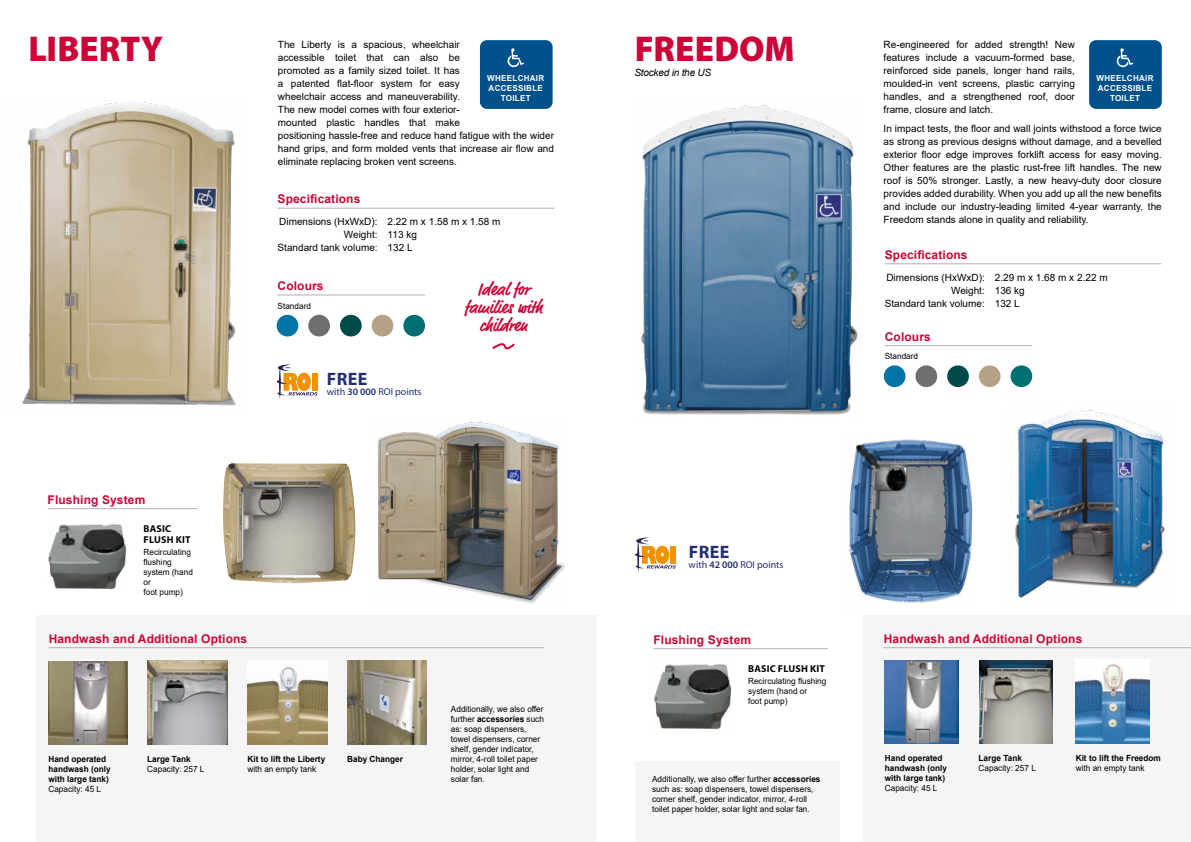
<style>
.page{position:relative;width:1191px;height:842px;background:#fff}
.page>*{position:absolute;margin:0;border:0;box-sizing:border-box;transform-origin:0 0}
.t1{font:900 36px "Myriad Pro";color:#ca0538}
.t2{font:700 18px/18px "Market Pro";color:#ca0538;text-align:center}
.t3{font:700 18px "Myriad Pro";letter-spacing:.02em;color:#232d71}
.t4{font:700 12px "Arial";letter-spacing:.01em;color:#ca0538}
.t5{font:10px/13px "Arial";color:#000;text-align:justify}
.t6{font:10px "Myriad Pro";color:#232d71}
.t7{font:700 10px/11px "Myriad Pro";letter-spacing:.02em;color:#000}
.t8{font:italic 10px "Arial";letter-spacing:-.02em;color:#000}
.t9{font:8.5px/10px "Arial";color:#000}
.t10{font:700 8.5px/10px "Arial";color:#000}
.t11{font:700 8.3px/9.9px "Arial";letter-spacing:.035em;color:#fff;text-align:center}
.s1{font-weight:600}
.s2{font-weight:700}
</style>
<div class="page">
<div style="left:36px;top:615px;width:560px;height:227px;background:#f5f5f5"></div>
<img style="left:248px;top:667px;width:79px;height:77px">
<img style="left:48px;top:661px;width:80px;height:83px">
<img style="left:148px;top:661px;width:79px;height:83px">
<img style="left:378px;top:422px;width:187px;height:182px">
<img style="left:223px;top:463px;width:133px;height:120px">
<img style="left:48px;top:524px;width:79px;height:66px">
<img style="left:347px;top:661px;width:80px;height:83px">
<img style="left:22px;top:102px;width:214px;height:304px">
<img style="left:228px;top:321px;width:8px;height:24px">
<div style="left:863px;top:615px;width:328px;height:227px;background:#f5f5f5"></div>
<img style="left:884px;top:661px;width:74px;height:83px">
<img style="left:979px;top:660px;width:73px;height:84px">
<img style="left:1075px;top:664px;width:74px;height:79px">
<img style="left:654px;top:664px;width:78px;height:66px">
<img style="left:1015px;top:410px;width:150px;height:188px">
<img style="left:849px;top:439px;width:124px;height:164px">
<img style="left:641px;top:105px;width:217px;height:310px">
<div style="left:277px;top:315px;width:21px;height:21px;background:#0074a4;border-radius:50%"></div>
<div style="left:308px;top:315px;width:22px;height:21px;background:#706f6f;border-radius:50%"></div>
<div style="left:340px;top:315px;width:22px;height:21px;background:#004a4b;border-radius:50%"></div>
<div style="left:372px;top:315px;width:21px;height:21px;background:#b5a286;border-radius:50%"></div>
<div style="left:403px;top:315px;width:22px;height:21px;background:#006e73;border-radius:50%"></div>
<hr style="left:277px;top:208px;width:277px;height:1px;background:#b3b2b2">
<hr style="left:277px;top:294px;width:148px;height:1px;background:#b3b2b2">
<svg style="left:277px;top:364px;width:40px;height:35px"></svg>
<div style="left:480px;top:40px;width:72px;height:69px;background:#00508c;border-radius:7px"></div>
<svg style="left:507px;top:48px;width:17px;height:19px"></svg>
<hr style="left:49px;top:647px;width:495px;height:1px;background:#b3b2b2">
<hr style="left:48px;top:508px;width:150px;height:1px;background:#b3b2b2">
<svg style="left:492px;top:343px;width:23px;height:7px"></svg>
<div style="left:883px;top:365px;width:22px;height:22px;background:#0074a4;border-radius:50%"></div>
<div style="left:915px;top:365px;width:22px;height:22px;background:#706f6f;border-radius:50%"></div>
<div style="left:947px;top:365px;width:22px;height:22px;background:#004a4b;border-radius:50%"></div>
<div style="left:979px;top:365px;width:21px;height:22px;background:#b5a286;border-radius:50%"></div>
<div style="left:1010px;top:365px;width:22px;height:22px;background:#006e73;border-radius:50%"></div>
<hr style="left:884px;top:263px;width:277px;height:1px;background:#b3b2b2">
<hr style="left:884px;top:345px;width:148px;height:1px;background:#b3b2b2">
<svg style="left:635px;top:537px;width:41px;height:35px"></svg>
<div style="left:1089px;top:40px;width:72px;height:69px;background:#00508c;border-radius:7px"></div>
<svg style="left:1116px;top:48px;width:17px;height:19px"></svg>
<hr style="left:883px;top:647px;width:308px;height:1px;background:#b3b2b2">
<hr style="left:653px;top:648px;width:174px;height:1px;background:#b3b2b2">
<div style="left:635px;top:762px;width:204px;height:80px;background:#f5f5f5"></div>
<h1 class="t1" style="left:29px;top:25px;width:136px">LIBERTY</h1>
<p class="t5" style="left:278px;top:38px;width:277px;text-align:left">The Liberty is a spacious, wheelchair<br>accessible toilet that can also be<br>promoted as a family sized toilet. It has<br>a patented flat-floor system for easy<br>wheelchair access and maneuverability.<br>The new model comes with four exterior-<br>mounted plastic handles that make<br>positioning hassle-free and reduce hand fatigue with the wider hand grips, and form molded vents that increase air flow and eliminate replacing broken vent screens.</p>
<p class="t4" style="left:277px;top:191px;width:84px">Specifications</p>
<p class="t5" style="left:279px;top:215px;width:223px">Dimensions (HxWxD): 2.22 m x 1.58 m x 1.58 m</p>
<p class="t5" style="left:344px;top:228px;width:74px">Weight: 113 kg</p>
<p class="t5" style="left:277px;top:241px;width:137px">Standard tank volume: 132 L</p>
<p class="t4" style="left:277px;top:278px;width:48px">Colours</p>
<p class="t9" style="left:277px;top:301px;width:35px">Standard</p>
<p class="t11" style="left:487px;top:73px;width:58px">WHEELCHAIR<br>ACCESSIBLE<br>TOILET</p>
<h2 class="t2" style="left:464px;top:281px;width:79px">Ideal for families with children</h2>
<h2 class="t3" style="left:327px;top:367px;width:42px">FREE</h2>
<p class="t6" style="left:327px;top:386px;width:96px">with <span class="s1">30 000</span> ROI points</p>
<p class="t4" style="left:48px;top:491px;width:99px">Flushing System</p>
<p class="t7" style="left:144px;top:522px;width:49px">BASIC<br>FLUSH KIT</p>
<p class="t9" style="left:143px;top:547px;width:51px">Recirculating flushing system (hand or<br>foot pump)</p>
<p class="t4" style="left:49px;top:630px;width:200px">Handwash and Additional Options</p>
<p class="t10" style="left:48px;top:754px;width:64px">Hand operated handwash (only with large tank)</p>
<p class="t9" style="left:48px;top:784px;width:54px">Capacity: 45 L</p>
<p class="t10" style="left:147px;top:754px;width:45px">Large Tank</p>
<p class="t9" style="left:147px;top:764px;width:59px">Capacity: 257 L</p>
<p class="t10" style="left:247px;top:754px;width:79px">Kit to lift the Liberty</p>
<p class="t9" style="left:247px;top:763px;width:70px">with an empty tank</p>
<p class="t10" style="left:347px;top:754px;width:57px">Baby Changer</p>
<p class="t9" style="left:451px;top:703px;width:95px">Additionally, we also offer further <span class="s2">accessories</span> such as: soap dispensers, towel dispensers, corner shelf, gender indicator, mirror, 4-roll toilet paper holder, solar light and solar fan.</p>
<h1 class="t1" style="left:635px;top:25px;width:161px">FREEDOM</h1>
<p class="t5" style="left:883px;top:38px;width:193px">Re-engineered for added strength! New features include a vacuum-formed base, reinforced side panels, longer hand rails, moulded-in vent screens, plastic carrying handles, and a strengthened roof, door frame, closure and latch.</p>
<p class="t5" style="left:883px;top:122px;width:280px">In impact tests, the floor and wall joints withstood a force twice as strong as previous designs without damage, and a bevelled exterior floor edge improves forklift access for easy moving.<br>Other features are the plastic rust-free lift handles. The new roof is 50% stronger. Lastly, a new heavy-duty door closure provides added durability. When you add up all the new benefits and include our industry-leading limited 4-year warranty, the Freedom stands alone in quality and reliability.</p>
<p class="t4" style="left:884px;top:246px;width:84px">Specifications</p>
<p class="t5" style="left:886px;top:270px;width:223px">Dimensions (HxWxD): 2.29 m x 1.68 m x 2.22 m</p>
<p class="t5" style="left:951px;top:283px;width:75px">Weight: 136 kg</p>
<p class="t5" style="left:884px;top:296px;width:137px">Standard tank volume: 132 L</p>
<p class="t4" style="left:884px;top:328px;width:48px">Colours</p>
<p class="t9" style="left:884px;top:351px;width:35px">Standard</p>
<p class="t8" style="left:634px;top:66px;width:78px">Stocked in the US</p>
<p class="t11" style="left:1096px;top:73px;width:58px">WHEELCHAIR<br>ACCESSIBLE<br>TOILET</p>
<h2 class="t3" style="left:689px;top:540px;width:42px">FREE</h2>
<p class="t6" style="left:688px;top:559px;width:96px">with <span class="s1">42 000</span> ROI points</p>
<p class="t4" style="left:653px;top:631px;width:99px">Flushing System</p>
<p class="t4" style="left:883px;top:630px;width:200px">Handwash and Additional Options</p>
<p class="t7" style="left:748px;top:662px;width:78px">BASIC FLUSH KIT</p>
<p class="t9" style="left:748px;top:676px;width:80px">Recirculating flushing system (hand or<br>foot pump)</p>
<p class="t9" style="left:652px;top:774px;width:170px">Additionally, we also offer further <span class="s2">accessories </span>such as: soap dispensers, towel dispensers, corner shelf, gender indicator, mirror, 4-roll toilet paper holder, solar light and solar fan.</p>
<p class="t10" style="left:884px;top:753px;width:64px">Hand operated handwash (only with large tank)</p>
<p class="t9" style="left:884px;top:783px;width:54px">Capacity: 45 L</p>
<p class="t10" style="left:978px;top:753px;width:45px">Large Tank</p>
<p class="t9" style="left:978px;top:763px;width:59px">Capacity: 257 L</p>
<p class="t10" style="left:1075px;top:753px;width:87px">Kit to lift the Freedom</p>
<p class="t9" style="left:1075px;top:763px;width:70px">with an empty tank</p>
</div>
